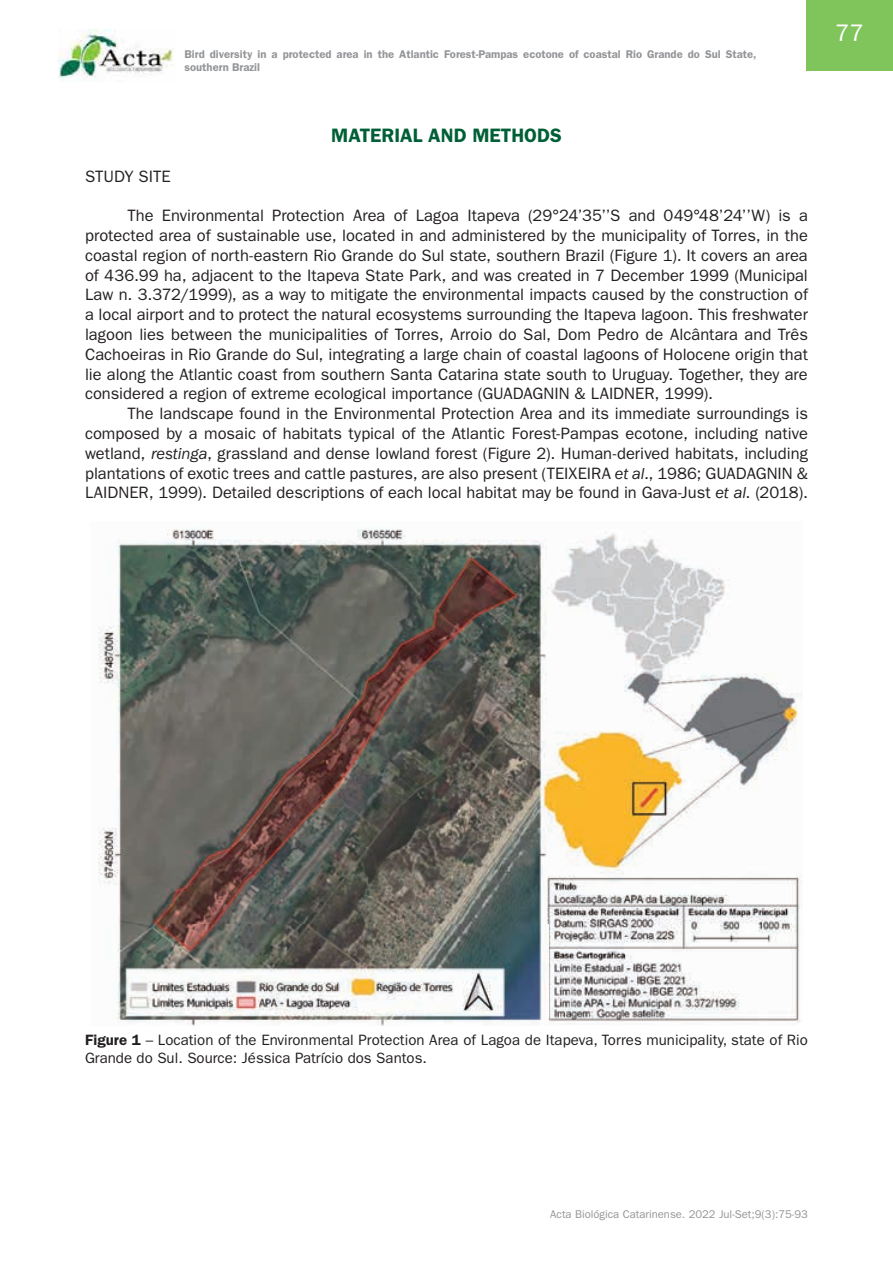
<style>
.page{position:relative;width:893px;height:1263px;background:#fff}
.page>*{position:absolute;margin:0;border:0;box-sizing:border-box;transform-origin:0 0}
.t1{font:24px "ITC Franklin Gothic Std";color:#fff}
.t2{font:600 19.5px "ITC Franklin Gothic Std";color:#005f36}
.t3{font:16.5px/19.8px "ITC Franklin Gothic Std";color:#231f20;text-align:justify}
.t4{font:15px/18px "ITC Franklin Gothic Std";color:#231f20}
.t5{font:600 11.25px/13.5px "ITC Franklin Gothic Std";color:#939598}
.t6{font:11.25px "ITC Franklin Gothic Std";color:#939598}
.s1{font-style:italic}
.s2{font-weight:600}
</style>
<div class="page">
<img style="left:59px;top:29px;width:115px;height:53px">
<div style="left:806px;top:0;width:87px;height:71px;background:#80c55b"></div>
<img style="left:98px;top:529px;width:704px;height:497px">
<p class="t5" style="left:185px;top:47px;width:574px">Bird diversity in a protected area in the Atlantic Forest-Pampas ecotone of coastal Rio Grande do Sul State, southern Brazil</p>
<p class="t2" style="left:331px;top:124px;width:232px">MATERIAL AND METHODS</p>
<p class="t3" style="left:85px;top:166px;width:87px">STUDY SITE</p>
<p class="t3" style="left:85px;top:206px;width:724px;text-indent:43px">The Environmental Protection Area of Lagoa Itapeva (29°24’35’’S and 049°48’24’’W) is a protected area of sustainable use, located in and administered by the municipality of Torres, in the coastal region of north-eastern Rio Grande do Sul state, southern Brazil (Figure 1). It covers an area of 436.99 ha, adjacent to the Itapeva State Park, and was created in 7 December 1999 (Municipal Law n. 3.372/1999), as a way to mitigate the environmental impacts caused by the construction of a local airport and to protect the natural ecosystems surrounding the Itapeva lagoon. This freshwater lagoon lies between the municipalities of Torres, Arroio do Sal, Dom Pedro de Alcântara and Três Cachoeiras in Rio Grande do Sul, integrating a large chain of coastal lagoons of Holocene origin that lie along the Atlantic coast from southern Santa Catarina state south to Uruguay. Together, they are considered a region of extreme ecological importance (GUADAGNIN &amp; LAIDNER, 1999).</p>
<p class="t3" style="left:85px;top:404px;width:724px;text-indent:43px">The landscape found in the Environmental Protection Area and its immediate surroundings is composed by a mosaic of habitats typical of the Atlantic Forest-Pampas ecotone, including native wetland, <span class="s1">restinga</span>, grassland and dense lowland forest (Figure 2). Human-derived habitats, including plantations of exotic trees and cattle pastures, are also present (TEIXEIRA <span class="s1">et al</span>., 1986; GUADAGNIN &amp; LAIDNER, 1999). Detailed descriptions of each local habitat may be found in Gava-Just <span class="s1">et al</span>. (2018).</p>
<h1 class="t1" style="left:835px;top:19px;width:30px">77</h1>
<p class="t4" style="left:85px;top:1031px;width:724px"><span class="s2">Figure 1</span> – Location of the Environmental Protection Area of Lagoa de Itapeva, Torres municipality, state of Rio<br>Grande do Sul. Source: Jéssica Patrício dos Santos.</p>
<p class="t6" style="left:550px;top:1207px;width:259px">Acta Biológica Catarinense. 2022 Jul-Set;9(3):75-93</p>
</div>
